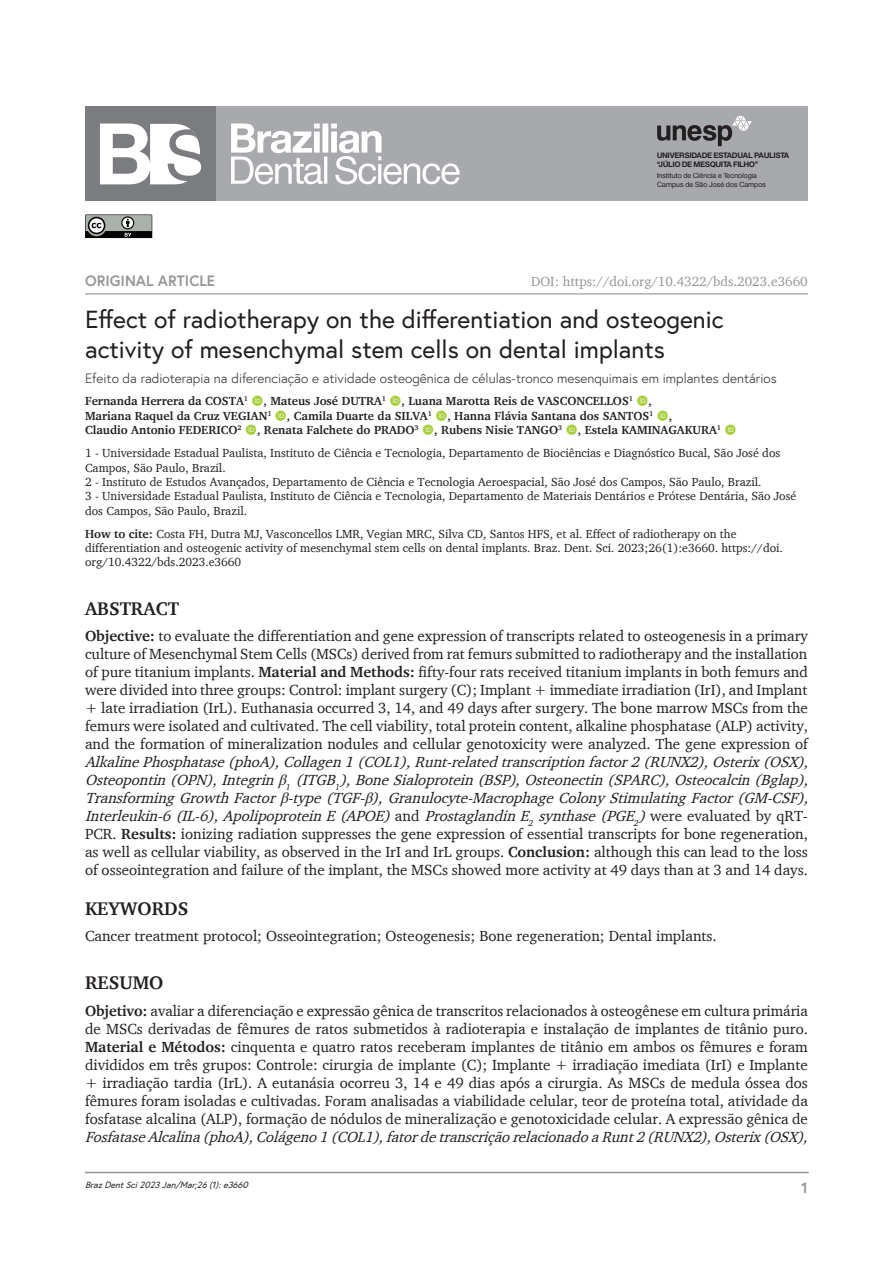
<style>
.page{position:relative;width:893px;height:1263px;background:#fff}
.page>*{position:absolute;margin:0;border:0;box-sizing:border-box;transform-origin:0 0}
.ArticleTitle{font:24.75px/29.7px "Europa";color:#231f20}
.AbstractTitle{font:700 18.75px "Charter";color:#231f20}
.KeywordsTitle{font:700 18.75px "Charter";color:#231f20}
.AbstractTitle-Trans1{font:700 18.75px "Charter";color:#231f20}
.Abstract{font:15px/18px "Charter";color:#231f20}
.Abstract-Trans1{font:15px/18px "Charter";color:#231f20}
.Keywords{font:15px "Charter";color:#231f20}
.t1{font:700 15px "Europa";color:#939598}
.ArticleTitle-Trans1{font:300 13.5px "Europa";color:#231f20}
.t2{font:13.5px "Charter";color:#939598}
.Affiliations{font:12px/14.4px "Charter";color:#231f20}
.HowToCite{font:12px/14.4px "Charter";color:#231f20}
.Authors{font:700 12px "Charter";color:#231f20}
.t3{font:italic 9px "Europa";color:#231f20}
.t4{font:700 7.35px/8.7px "Sh Europa Nr 2";letter-spacing:.025em;color:#231f20}
.t5{font:6.9px/8.2px "Sh Europa Nr 2";letter-spacing:.025em;color:#231f20}
.s1{font-weight:700}
.s2{font-style:italic}
.s3{font-family:"Times New Roman";font-style:italic}
</style>
<div class="page">
<svg style="left:85px;top:214px;width:68px;height:25px;background:#7d817d"></svg>
<div style="left:85px;top:106px;width:723px;height:95px;background:#a8a9ad"></div>
<svg style="left:657px;top:116px;width:95px;height:30px"></svg>
<svg style="left:231px;top:124px;width:229px;height:60px"></svg>
<div style="left:85px;top:106px;width:131px;height:95px;background:#7a7c7f"></div>
<svg style="left:100px;top:124px;width:102px;height:60px"></svg>
<hr style="left:85px;top:293px;width:723px;height:1px;background:#939598">
<hr style="left:85px;top:1172px;width:724px;height:1px;background:#939598">
<p class="t4" style="left:657px;top:151px;width:134px">UNIVERSIDADE ESTADUAL PAULISTA “JÚLIO DE MESQUITA FILHO”</p>
<p class="t5" style="left:657px;top:172px;width:110px">Instituto de Ciência e Tecnologia<br>Campus de São José dos Campos</p>
<p class="t1" style="left:85px;top:270px;width:132px">ORIGINAL ARTICLE</p>
<p class="t2" style="left:531px;top:273px;width:278px">DOI: https://doi.org/10.4322/bds.2023.e3660</p>
<p class="ArticleTitle" style="left:85px;top:304px;width:640px">Effect of radiotherapy on the differentiation and osteogenic activity of mesenchymal stem cells on dental implants</p>
<p class="ArticleTitle-Trans1" style="left:85px;top:369px;width:693px">Efeito da radioterapia na diferenciação e atividade osteogênica de células-tronco mesenquimais em implantes dentários</p>
<p class="Authors" style="left:85px;top:394px;width:164px">Fernanda Herrera da COSTA<sup>1</sup></p>
<p class="Authors" style="left:263px;top:394px;width:124px">, Mateus José DUTRA<sup>1</sup></p>
<p class="Authors" style="left:401px;top:394px;width:233px">, Luana Marotta Reis de VASCONCELLOS<sup>1</sup></p>
<p class="Authors" style="left:648px;top:394px;width:5px">,</p>
<p class="Authors" style="left:85px;top:408px;width:188px">Mariana Raquel da Cruz VEGIAN<sup>1</sup></p>
<p class="Authors" style="left:287px;top:408px;width:146px">, Camila Duarte da SILVA<sup>1</sup></p>
<p class="Authors" style="left:447px;top:408px;width:207px">, Hanna Flávia Santana dos SANTOS<sup>1</sup></p>
<p class="Authors" style="left:669px;top:408px;width:5px">,</p>
<p class="Authors" style="left:85px;top:423px;width:158px">Claudio Antonio FEDERICO<sup>2</sup></p>
<p class="Authors" style="left:257px;top:423px;width:163px">, Renata Falchete do PRADO<sup>3</sup></p>
<p class="Authors" style="left:434px;top:423px;width:130px">, Rubens Nisie TANGO<sup>3</sup></p>
<p class="Authors" style="left:578px;top:423px;width:145px">, Estela KAMINAGAKURA<sup>1</sup></p>
<p class="Affiliations" style="left:85px;top:446px;width:697px">1 - Universidade Estadual Paulista, Instituto de Ciência e Tecnologia, Departamento de Biociências e Diagnóstico Bucal, São José dos<br>Campos, São Paulo, Brazil.</p>
<p class="Affiliations" style="left:85px;top:474px;width:678px">2 - Instituto de Estudos Avançados, Departamento de Ciência e Tecnologia Aeroespacial, São José dos Campos, São Paulo, Brazil.</p>
<p class="Affiliations" style="left:85px;top:489px;width:713px">3 - Universidade Estadual Paulista, Instituto de Ciência e Tecnologia, Departamento de Materiais Dentários e Prótese Dentária, São José dos Campos, São Paulo, Brazil.</p>
<p class="HowToCite" style="left:85px;top:526px;width:699px"><span class="s1">How to cite:</span> Costa FH, Dutra MJ, Vasconcellos LMR, Vegian MRC, Silva CD, Santos HFS, et al. Effect of radiotherapy on the differentiation and osteogenic activity of mesenchymal stem cells on dental implants. Braz. Dent. Sci. 2023;26(1):e3660. https://doi. org/10.4322/bds.2023.e3660</p>
<p class="AbstractTitle" style="left:85px;top:596px;width:95px">ABSTRACT</p>
<p class="Abstract" style="left:85px;top:626px;width:729px"><span class="s1">Objective:</span> to evaluate the differentiation and gene expression of transcripts related to osteogenesis in a primary culture of Mesenchymal Stem Cells (MSCs) derived from rat femurs submitted to radiotherapy and the installation of pure titanium implants. <span class="s1">Material and Methods:</span> fifty-four rats received titanium implants in both femurs and were divided into three groups: Control: implant surgery (C); Implant + immediate irradiation (IrI), and Implant + late irradiation (IrL). Euthanasia occurred 3, 14, and 49 days after surgery. The bone marrow MSCs from the femurs were isolated and cultivated. The cell viability, total protein content, alkaline phosphatase (ALP) activity, and the formation of mineralization nodules and cellular genotoxicity were analyzed. The gene expression of <span class="s2">AlkalinePhosphatase(phoA),Collagen1(COL1),Runt-relatedtranscriptionfactor2(RUNX2),Osterix(OSX), Osteopontin(OPN),Integrin</span><span class="s3">β</span><sub>1</sub> <span class="s2">(ITGB</span><sub>1</sub> <span class="s2">),BoneSialoprotein(BSP),Osteonectin(SPARC),Osteocalcin(Bglap), TransformingGrowthFactor</span><span class="s3">β</span><span class="s2">-type(TGF-</span><span class="s3">β</span><span class="s2">),Granulocyte-MacrophageColony StimulatingFactor(GM-CSF), Interleukin-6(IL-6),ApolipoproteinE(APOE)</span>a n d <span class="s2">ProstaglandinE</span><sub>2</sub> <span class="s2">synthase(PGE</span><sub>2</sub> <span class="s2">)</span>w e r e e v a l u a t e d b y q R T - PCR. <span class="s1">Results:</span> ionizing radiation suppresses the gene expression of essential transcripts for bone regeneration, as well as cellular viability, as observed in the IrI and IrL groups. <span class="s1">Conclusion:</span> although this can lead to the loss of osseointegration and failure of the implant, the MSCs showed more activity at 49 days than at 3 and 14 days.</p>
<p class="KeywordsTitle" style="left:85px;top:896px;width:105px">KEYWORDS</p>
<p class="Keywords" style="left:85px;top:927px;width:633px">Cancer treatment protocol; Osseointegration; Osteogenesis; Bone regeneration; Dental implants.</p>
<p class="AbstractTitle-Trans1" style="left:85px;top:971px;width:80px">RESUMO</p>
<p class="Abstract-Trans1" style="left:85px;top:1001px;width:729px"><span class="s1">Objetivo:</span> avaliar a diferenciação e expressão gênica de transcritos relacionados à osteogênese em cultura primária de MSCs derivadas de fêmures de ratos submetidos à radioterapia e instalação de implantes de titânio puro.<br><span class="s1">Material e Métodos:</span> cinquenta e quatro ratos receberam implantes de titânio em ambos os fêmures e foram divididos em três grupos: Controle: cirurgia de implante (C); Implante + irradiação imediata (IrI) e Implante + irradiação tardia (IrL). A eutanásia ocorreu 3, 14 e 49 dias após a cirurgia. As MSCs de medula óssea dos fêmures foram isoladas e cultivadas. Foram analisadas a viabilidade celular, teor de proteína total, atividade da fosfatase alcalina (ALP), formação de nódulos de mineralização e genotoxicidade celular. A expressão gênica de <span class="s2">FosfataseAlcalina(phoA),Colágeno1(COL1),fatordetranscriçãorelacionadoaRunt2(RUNX2),Osterix(OSX),</span></p>
<p class="t3" style="left:85px;top:1179px;width:167px">BrazDentSci2023Jan/Mar;26(1):e3660</p>
<p class="t1" style="left:801px;top:1177px;width:8px">1</p>
</div>
